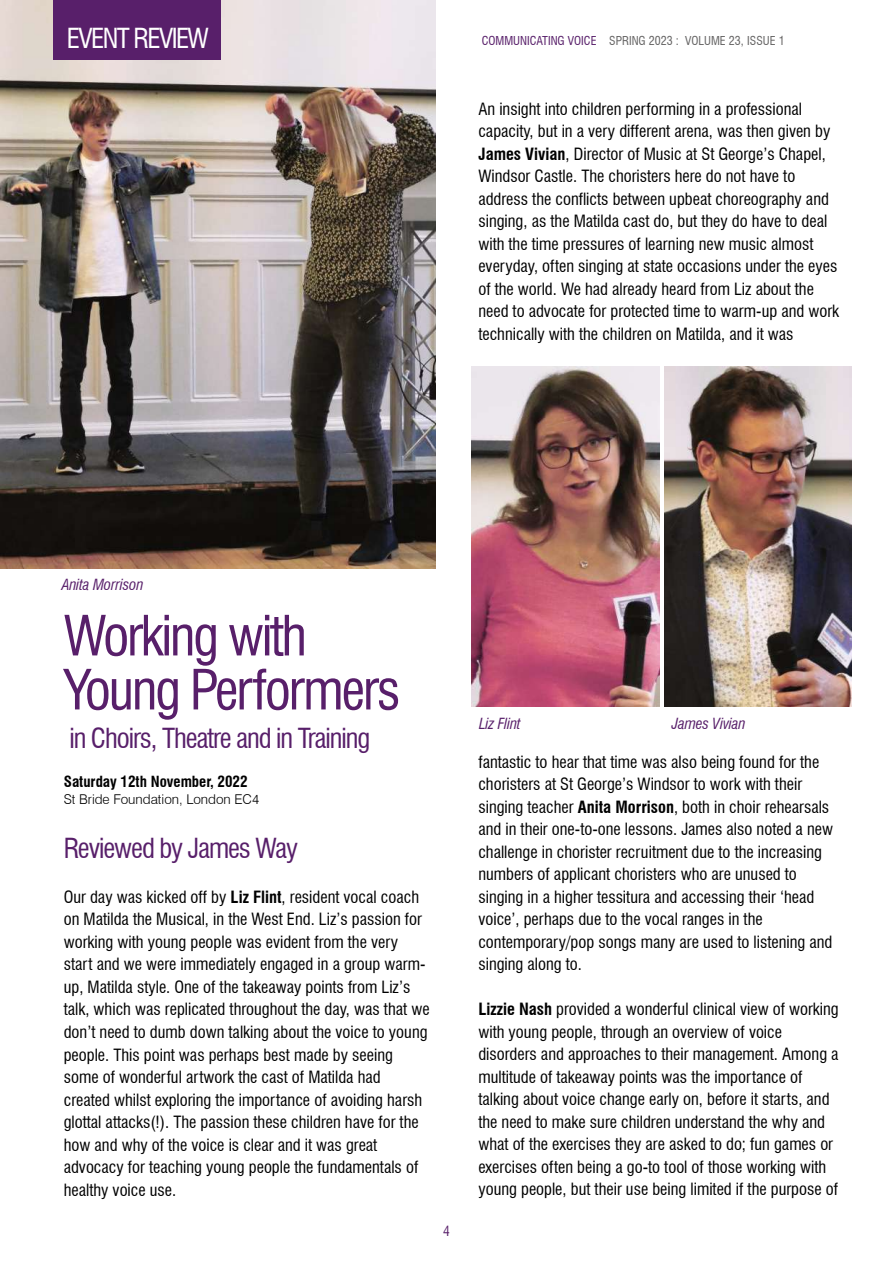
<style>
.page{position:relative;width:893px;height:1263px;background:#fff}
.page>*{position:absolute;margin:0;border:0;box-sizing:border-box;transform-origin:0 0}
.t1{font:condensed 54px/54px "Swiss 721 BT";letter-spacing:-.04em;color:#581f6a}
.t2{font:condensed 27px "Swiss 721 BT";letter-spacing:-.04em;color:#581f6a}
.t3{font:condensed 27px "Swiss 721 BT";letter-spacing:-.06em;color:#fff}
.t4{font:condensed 16.5px/22.5px "Swiss 721 BT";color:#000}
.t5{font:italic condensed 15px "Swiss 721 BT";letter-spacing:-.01em;color:#581f6a}
.t6{font:700 condensed 15px "Swiss 721 BT";color:#000}
.t7{font:300 13.5px "Swiss 721 BT";color:#000}
.t8{font:condensed 13.5px "Swiss 721 BT";color:#581f6a}
.t9{font:condensed 12px "Swiss 721 BT";color:#646363}
.s1{color:#581f6a}
.s2{font-weight:700}
</style>
<div class="page">
<img style="left:0;top:0;width:436px;height:569px">
<img style="left:665px;top:366px;width:187px;height:341px">
<img style="left:472px;top:366px;width:187px;height:341px">
<div style="left:54px;top:0;width:167px;height:60px;background:#581f6a"></div>
<h2 class="t3" style="left:67px;top:28px;width:144px">EVENT REVIEW</h2>
<p class="t9" style="left:482px;top:36px;width:305px"><span class="s1">COMMUNICATING VOICE</span> SPRING 2023 : VOLUME 23, ISSUE 1</p>
<p class="t4" style="left:478px;top:99px;width:362px">An insight into children performing in a professional capacity, but in a very different arena, was then given by <span class="s2">James Vivian</span>, Director of Music at St George’s Chapel, Windsor Castle. The choristers here do not have to address the conflicts between upbeat choreography and singing, as the Matilda cast do, but they do have to deal with the time pressures of learning new music almost everyday, often singing at state occasions under the eyes of the world. We had already heard from Liz about the need to advocate for protected time to warm-up and work technically with the children on Matilda, and it was</p>
<p class="t5" style="left:62px;top:578px;width:83px">Anita Morrison</p>
<h1 class="t1" style="left:64px;top:614px;width:338px">Working with<br>Young Performers</h1>
<h2 class="t2" style="left:69px;top:728px;width:302px">in Choirs, Theatre and in Training</h2>
<p class="t6" style="left:64px;top:776px;width:185px">Saturday 12th November, 2022</p>
<p class="t7" style="left:64px;top:794px;width:197px">St Bride Foundation, London EC4</p>
<h2 class="t2" style="left:64px;top:837px;width:236px">Reviewed by James Way</h2>
<p class="t4" style="left:64px;top:887px;width:367px">Our day was kicked off by <span class="s2">Liz Flint</span>, resident vocal coach on Matilda the Musical, in the West End. Liz’s passion for working with young people was evident from the very start and we were immediately engaged in a group warm&shy;up, Matilda style. One of the takeaway points from Liz’s talk, which was replicated throughout the day, was that we don’t need to dumb down talking about the voice to young people. This point was perhaps best made by seeing some of wonderful artwork the cast of Matilda had created whilst exploring the importance of avoiding harsh glottal attacks(!). The passion these children have for the how and why of the voice is clear and it was great advocacy for teaching young people the fundamentals of healthy voice use.</p>
<p class="t8" style="left:443px;top:1226px;width:8px">4</p>
<p class="t5" style="left:479px;top:718px;width:43px">Liz Flint</p>
<p class="t5" style="left:672px;top:718px;width:75px">James Vivian</p>
<p class="t4" style="left:478px;top:752px;width:356px">fantastic to hear that time was also being found for the choristers at St George’s Windsor to work with their singing teacher <span class="s2">Anita Morrison</span>, both in choir rehearsals and in their one-to-one lessons. James also noted a new challenge in chorister recruitment due to the increasing numbers of applicant choristers who are unused to singing in a higher tessitura and accessing their ‘head voice’, perhaps due to the vocal ranges in the contemporary/pop songs many are used to listening and singing along to.</p>
<p class="t4" style="left:478px;top:999px;width:362px"><span class="s2">Lizzie Nash</span> provided a wonderful clinical view of working with young people, through an overview of voice disorders and approaches to their management. Among a multitude of takeaway points was the importance of talking about voice change early on, before it starts, and the need to make sure children understand the why and what of the exercises they are asked to do; fun games or exercises often being a go-to tool of those working with young people, but their use being limited if the purpose of</p>
</div>
